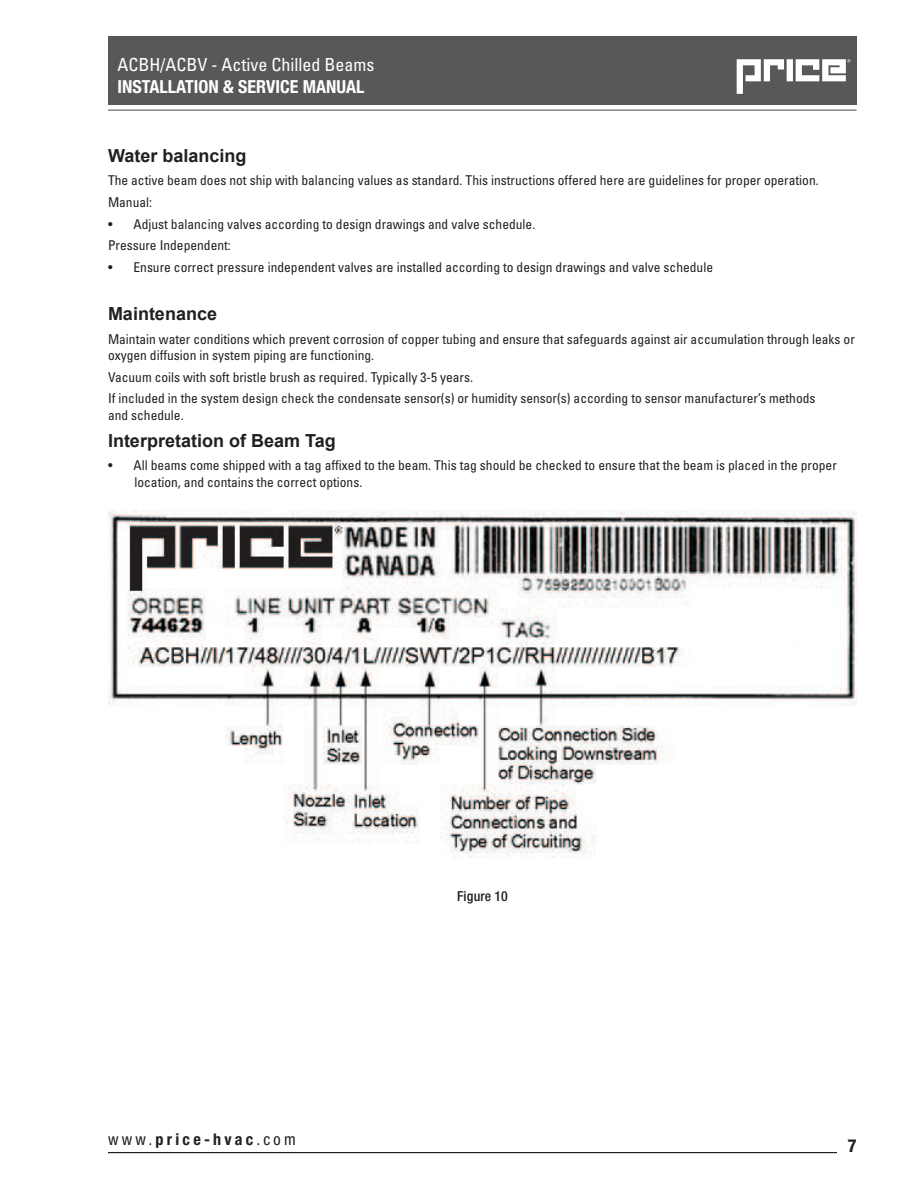
<style>
.page{position:relative;width:918px;height:1188px;background:#fff}
.page>*{position:absolute;margin:0;border:0;box-sizing:border-box;transform-origin:0 0}
.t1{font:700 18px "Arial";color:#231f20}
.t2{font:condensed 18px "Univers LT Std";color:#fff}
.t3{font:700 condensed 18px "Helvetica Neue";color:#fff}
.t4{font:700 condensed 18px "Helvetica Neue LT Std";color:#231f20}
.t5{font:700 condensed 16.2px "Helvetica Neue LT Std";letter-spacing:.2em;color:#231f20}
.t6{font:500 condensed 13.8px "Helvetica Neue LT Std";color:#231f20}
.t7{font:condensed 13.5px/21.6px "Univers LT Std";color:#231f20}
.s1{font-weight:400}
</style>
<div class="page">
<div style="left:108px;top:36px;width:748px;height:69px;background:#57585a"></div>
<hr style="left:108px;top:110px;width:748px;height:1px;background:#57585a">
<hr style="left:108px;top:1152px;width:729px;height:1px;background:#231f20">
<svg style="left:737px;top:59px;width:47px;height:35px"></svg>
<div style="left:787px;top:59px;width:6px;height:22px;background:#fff"></div>
<svg style="left:796px;top:59px;width:54px;height:22px"></svg>
<img style="left:108px;top:511px;width:748px;height:346px">
<h1 class="t2" style="left:118px;top:53px;width:258px">ACBH/ACBV - Active Chilled Beams</h1>
<h1 class="t3" style="left:118px;top:75px;width:248px">INSTALLATION &amp; SERVICE MANUAL</h1>
<h1 class="t1" style="left:108px;top:143px;width:140px">Water balancing</h1>
<p class="t7" style="left:108px;top:170px;width:712px">The active beam does not ship with balancing values as standard. This instructions offered here are guidelines for proper operation.<br>Manual:</p>
<p class="t7" style="left:108px;top:213px;width:429px">• Adjust balancing valves according to design drawings and valve schedule.<br>Pressure Independent:</p>
<p class="t7" style="left:108px;top:256px;width:607px">• Ensure correct pressure independent valves are installed according to design drawings and valve schedule</p>
<h1 class="t1" style="left:108px;top:302px;width:111px">Maintenance</h1>
<p class="t7" style="left:108px;top:331px;width:748px;line-height:16.2px">Maintain water conditions which prevent corrosion of copper tubing and ensure that safeguards against air accumulation through leaks or oxygen diffusion in system piping are functioning.</p>
<p class="t7" style="left:108px;top:366px;width:709px">Vacuum coils with soft bristle brush as required. Typically 3-5 years.<br>If included in the system design check the condensate sensor(s) or humidity sensor(s) according to sensor manufacturer’s methods</p>
<p class="t7" style="left:108px;top:404px;width:77px">and schedule.</p>
<h1 class="t1" style="left:108px;top:428px;width:229px">Interpretation of Beam Tag</h1>
<p class="t7" style="left:134px;top:457px;width:704px;line-height:16.2px;text-indent:-26px">• All beams come shipped with a tag affixed to the beam. This tag should be checked to ensure that the beam is placed in the proper location, and contains the correct options.</p>
<p class="t6" style="left:457px;top:888px;width:52px">Figure 10</p>
<p class="t5" style="left:108px;top:1130px;width:189px"><span class="s1">www.</span>price-hvac<span class="s1">.com</span></p>
<h1 class="t4" style="left:848px;top:1135px;width:10px">7</h1>
</div>
